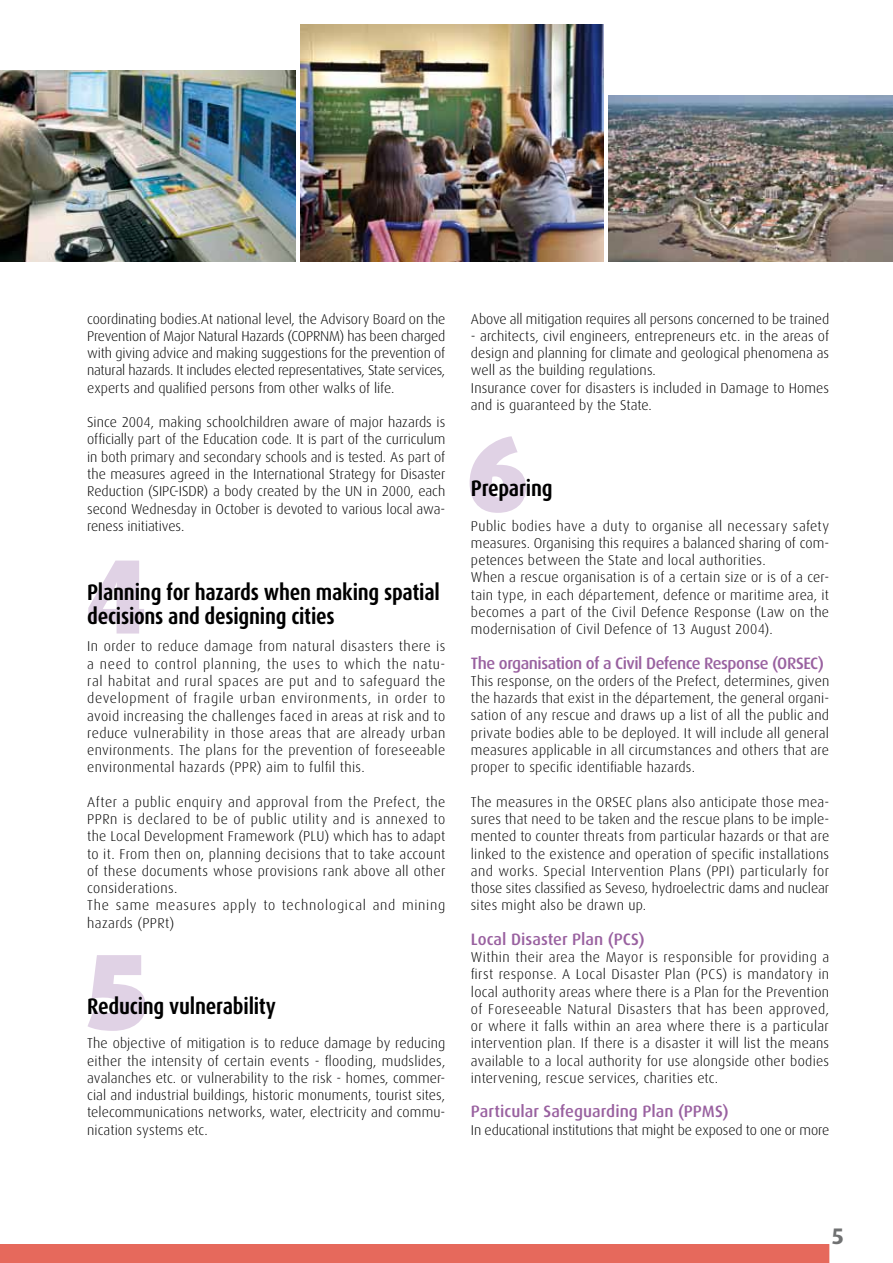
<style>
.page{position:relative;width:893px;height:1263px;background:#fff}
.page>*{position:absolute;margin:0;border:0;box-sizing:border-box;transform-origin:0 0}
.t1{font:700 condensed 22.5px/24px "Dax OT";letter-spacing:-.01em;color:#000}
.t2{font:700 22.5px "Dax";color:#707172}
.t3{font:500 16.5px "Dax";letter-spacing:-.01em;color:#9961a0}
.t4{font:500 16.5px "Dax";letter-spacing:-.03em;color:#9961a0}
.t5{font:300 14.25px/17.2px "Dax OT";letter-spacing:.01em;color:#000;text-align:justify}
.t6{font:300 14.25px/17.2px "Dax OT";letter-spacing:.03em;color:#000}
.t7{font:300 14.25px "Dax OT";letter-spacing:-.01em;color:#000}
</style>
<div class="page">
<img style="left:301px;top:25px;width:302px;height:236px">
<img style="left:608px;top:96px;width:285px;height:165px">
<img style="left:0;top:70px;width:296px;height:191px">
<svg style="left:88px;top:955px;width:58px;height:76px"></svg>
<svg style="left:470px;top:436px;width:56px;height:77px"></svg>
<svg style="left:88px;top:560px;width:56px;height:73px"></svg>
<div style="left:0;top:1244px;width:829px;height:19px;background:#e6695c"></div>
<p class="t5" style="left:87px;top:310px;width:360px">coordinating bodies.At national level, the Advisory Board on the Prevention of Major Natural Hazards (COPRNM) has been charged with giving advice and making suggestions for the prevention of natural hazards. It includes elected representatives, State services, experts and qualified persons from other walks of life.</p>
<p class="t5" style="left:87px;top:414px;width:360px">Since 2004, making schoolchildren aware of major hazards is officially part of the Education code. It is part of the curriculum in both primary and secondary schools and is tested. As part of the measures agreed in the International Strategy for Disaster Reduction (SIPC-ISDR) a body created by the UN in 2000, each second Wednesday in October is devoted to various local awa&shy;reness initiatives.</p>
<h1 class="t1" style="left:87px;top:580px;width:354px">Planning for hazards when making spatial decisions and designing cities</h1>
<p class="t5" style="left:87px;top:638px;width:360px">In order to reduce damage from natural disasters there is a need to control planning, the uses to which the natu&shy;ral habitat and rural spaces are put and to safeguard the development of fragile urban environments, in order to avoid increasing the challenges faced in areas at risk and to reduce vulnerability in those areas that are already urban environments. The plans for the prevention of foreseeable environmental hazards (PPR) aim to fulfil this.</p>
<p class="t6" style="left:87px;top:793px;width:360px">After a public enquiry and approval from the Prefect, the PPRn is declared to be of public utility and is annexed to the Local Development Framework (PLU) which has to adapt to it. From then on, planning decisions that to take account of these documents whose provisions rank above all other considerations.<br>The same measures apply to technological and mining hazards (PPRt)</p>
<h1 class="t1" style="left:87px;top:994px;width:190px">Reducing vulnerability</h1>
<p class="t5" style="left:87px;top:1035px;width:360px">The objective of mitigation is to reduce damage by reducing either the intensity of certain events - flooding, mudslides, avalanches etc. or vulnerability to the risk - homes, commer&shy;cial and industrial buildings, historic monuments, tourist sites, telecommunications networks, water, electricity and commu&shy;nication systems etc.</p>
<p class="t7" style="left:471px;top:311px;width:360px">Above all mitigation requires all persons concerned to be trained</p>
<p class="t5" style="left:471px;top:328px;width:360px;text-align:left">- architects, civil engineers, entrepreneurs etc. in the areas of design and planning for climate and geological phenomena as well as the building regulations.<br>Insurance cover for disasters is included in Damage to Homes and is guaranteed by the State.</p>
<h1 class="t1" style="left:471px;top:477px;width:83px">Preparing</h1>
<p class="t5" style="left:471px;top:517px;width:360px;text-align:left">Public bodies have a duty to organise all necessary safety measures. Organising this requires a balanced sharing of com&shy;petences between the State and local authorities.<br>When a rescue organisation is of a certain size or is of a cer&shy;tain type, in each département, defence or maritime area, it becomes a part of the Civil Defence Response (Law on the modernisation of Civil Defence of 13 August 2004).</p>
<p class="t4" style="left:471px;top:654px;width:355px">The organisation of a Civil Defence Response (ORSEC)</p>
<p class="t5" style="left:471px;top:672px;width:360px">This response, on the orders of the Prefect, determines, given the hazards that exist in the département, the general organi&shy;sation of any rescue and draws up a list of all the public and private bodies able to be deployed. It will include all general measures applicable in all circumstances and others that are proper to specific identifiable hazards.</p>
<p class="t5" style="left:471px;top:793px;width:360px">The measures in the ORSEC plans also anticipate those mea&shy;sures that need to be taken and the rescue plans to be imple&shy;mented to counter threats from particular hazards or that are linked to the existence and operation of specific installations and works. Special Intervention Plans (PPI) particularly for those sites classified as Seveso, hydroelectric dams and nuclear sites might also be drawn up.</p>
<p class="t3" style="left:471px;top:930px;width:175px">Local Disaster Plan (PCS)</p>
<p class="t5" style="left:471px;top:948px;width:360px">Within their area the Mayor is responsible for providing a first response. A Local Disaster Plan (PCS) is mandatory in local authority areas where there is a Plan for the Prevention of Foreseeable Natural Disasters that has been approved, or where it falls within an area where there is a particular intervention plan. If there is a disaster it will list the means available to a local authority for use alongside other bodies intervening, rescue services, charities etc.</p>
<p class="t3" style="left:471px;top:1102px;width:259px">Particular Safeguarding Plan (PPMS)</p>
<p class="t7" style="left:471px;top:1122px;width:360px">In educational institutions that might be exposed to one or more</p>
<h1 class="t2" style="left:831px;top:1223px;width:14px">5</h1>
</div>
